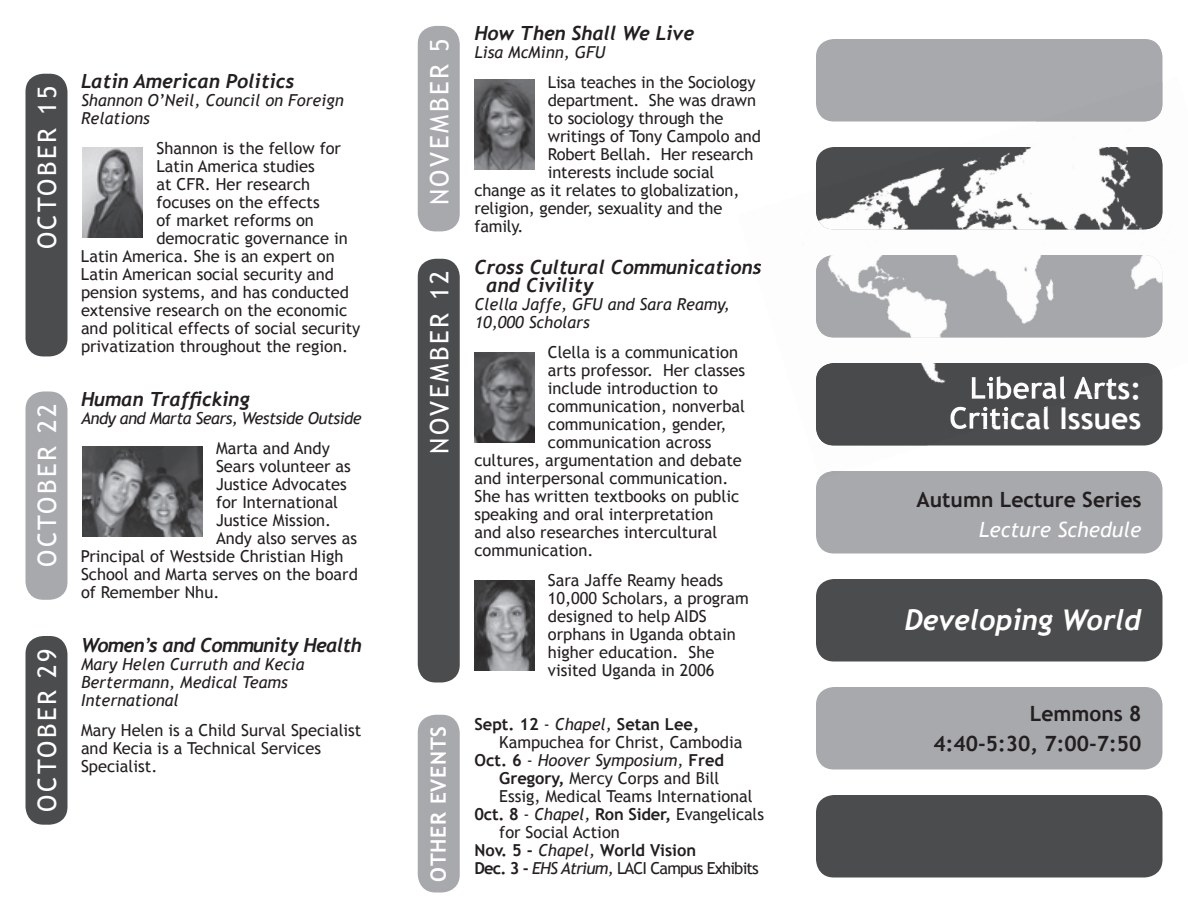
<style>
.page{position:relative;width:1188px;height:918px;background:#fff}
.page>*{position:absolute;margin:0;border:0;box-sizing:border-box;transform-origin:0 0}
.t1{font:700 30px "Trebuchet MS";color:#fff}
.t2{font:italic 700 28.5px "Trebuchet";color:#fff}
.t3{font:25.5px "Trebuchet MS";letter-spacing:.1em;color:#fff}
.t4{font:700 21px/30px "Trebuchet MS";color:#231f20;text-align:right}
.t5{font:italic 21px "Trebuchet MS";color:#fff}
.t6{font:700 21px "Trebuchet MS";letter-spacing:.035em;color:#fff}
.t7{font:italic 700 19.5px/18px "Trebuchet";color:#231f20}
.t8{font:italic 700 19.5px "Trebuchet";letter-spacing:-.03em;color:#231f20}
.t9{font:16.5px/18px "Trebuchet MS";color:#231f20}
.t10{font:italic 16.5px/18px "Trebuchet MS";color:#231f20}
.t11{font:700 16.5px "Trebuchet MS";color:#231f20}
.t12{font:16.5px "Trebuchet MS";letter-spacing:-.05em;color:#231f20}
.t13{font:italic 16.5px "Trebuchet MS";letter-spacing:-.03em;color:#231f20}
.s1{font-weight:400}
.s2{font-weight:400;font-style:italic}
.s3{font-weight:700;font-style:normal}
.s4{font-style:normal}
.s5{font-weight:700}
.s6{font-style:italic}
</style>
<div class="page">
<div style="left:816px;top:39px;width:346px;height:83px;background:#a8a9ad;border-radius:18px"></div>
<div style="left:816px;top:471px;width:346px;height:83px;background:#a8a9ad;border-radius:18px"></div>
<div style="left:816px;top:579px;width:346px;height:83px;background:#4b4c4d;border-radius:18px"></div>
<div style="left:816px;top:687px;width:346px;height:83px;background:#a8a9ad;border-radius:18px"></div>
<div style="left:816px;top:795px;width:346px;height:83px;background:#4b4c4d;border-radius:18px"></div>
<div style="left:26px;top:74px;width:42px;height:282px;background:#4b4c4d;border-radius:18px"></div>
<img style="left:83px;top:147px;width:60px;height:90px">
<div style="left:26px;top:392px;width:42px;height:208px;background:#a8a9ad;border-radius:18px"></div>
<div style="left:26px;top:636px;width:42px;height:189px;background:#4b4c4d;border-radius:18px"></div>
<div style="left:418px;top:26px;width:42px;height:205px;background:#a8a9ad;border-radius:18px"></div>
<img style="left:474px;top:80px;width:60px;height:90px">
<div style="left:418px;top:259px;width:42px;height:423px;background:#4b4c4d;border-radius:18px"></div>
<img style="left:474px;top:352px;width:60px;height:90px">
<img style="left:474px;top:580px;width:60px;height:90px">
<div style="left:418px;top:715px;width:42px;height:177px;background:#a8a9ad;border-radius:18px"></div>
<img style="left:1162px;top:272px;width:1px;height:52px">
<img style="left:1034px;top:108px;width:128px;height:14px">
<img style="left:816px;top:147px;width:299px;height:83px">
<img style="left:1115px;top:147px;width:47px;height:83px">
<img style="left:1002px;top:190px;width:142px;height:40px">
<img style="left:816px;top:255px;width:159px;height:83px">
<img style="left:975px;top:255px;width:187px;height:83px">
<div style="left:816px;top:363px;width:344px;height:83px;background:#494a4b"></div>
<img style="left:972px;top:376px;width:166px;height:23px">
<img style="left:950px;top:406px;width:102px;height:23px">
<img style="left:754px;top:263px;width:7px;height:11px">
<img style="left:82px;top:447px;width:120px;height:90px">
<h3 class="t3" style="left:32px;top:249px;width:165px;rotate:-90deg">OCTOBER 15</h3>
<h3 class="t3" style="left:32px;top:567px;width:165px;rotate:-90deg">OCTOBER 22</h3>
<h3 class="t3" style="left:32px;top:812px;width:165px;rotate:-90deg">OCTOBER 29</h3>
<p class="t7" style="left:81px;top:73px;width:215px">Latin American Politics</p>
<p class="t10" style="left:81px;top:91px;width:264px">Shannon O’Neil, Council on Foreign<br>Relations</p>
<p class="t9" style="left:156px;top:140px;width:186px">Shannon is the fellow for</p>
<p class="t9" style="left:156px;top:158px;width:160px">Latin America studies</p>
<p class="t9" style="left:156px;top:176px;width:155px">at CFR. Her research</p>
<p class="t9" style="left:156px;top:194px;width:165px">focuses on the effects</p>
<p class="t9" style="left:156px;top:212px;width:159px">of market reforms on</p>
<p class="t9" style="left:156px;top:230px;width:193px">democratic governance in</p>
<p class="t9" style="left:81px;top:248px;width:255px">Latin America. She is an expert on</p>
<p class="t9" style="left:81px;top:266px;width:255px">Latin American social security and</p>
<p class="t9" style="left:81px;top:284px;width:270px">pension systems, and has conducted</p>
<p class="t9" style="left:81px;top:302px;width:268px">extensive research on the economic</p>
<p class="t9" style="left:81px;top:320px;width:281px">and political effects of social security</p>
<p class="t9" style="left:81px;top:338px;width:269px">privatization throughout the region.</p>
<p class="t7" style="left:81px;top:391px;width:171px">Human Trafficking</p>
<p class="t13" style="left:81px;top:408px;width:282px">Andy and Marta Sears, Westside Outside</p>
<p class="t9" style="left:216px;top:440px;width:115px">Marta and Andy</p>
<p class="t9" style="left:216px;top:458px;width:136px">Sears volunteer as</p>
<p class="t9" style="left:216px;top:476px;width:132px">Justice Advocates</p>
<p class="t9" style="left:216px;top:494px;width:124px">for International</p>
<p class="t9" style="left:216px;top:512px;width:117px">Justice Mission.</p>
<p class="t9" style="left:216px;top:530px;width:143px">Andy also serves as</p>
<p class="t9" style="left:81px;top:548px;width:264px">Principal of Westside Christian High</p>
<p class="t9" style="left:81px;top:566px;width:278px">School and Marta serves on the board</p>
<p class="t9" style="left:81px;top:584px;width:140px">of Remember Nhu.</p>
<p class="t8" style="left:81px;top:634px;width:282px">Women’s and Community Health</p>
<p class="t10" style="left:81px;top:655px;width:225px">Mary Helen Curruth and Kecia<br>Bertermann, Medical Teams<br>International</p>
<p class="t9" style="left:81px;top:722px;width:282px">Mary Helen is a Child Surval Specialist and Kecia is a Technical Services<br>Specialist.</p>
<h3 class="t3" style="left:425px;top:205px;width:169px;rotate:-90deg">NOVEMBER 5</h3>
<h3 class="t3" style="left:425px;top:454px;width:185px;rotate:-90deg">NOVEMBER 12</h3>
<p class="t6" style="left:425px;top:882px;width:157px;rotate:-90deg">OTHER EVENTS</p>
<p class="t7" style="left:474px;top:24px;width:221px">How Then Shall We Live</p>
<p class="t10" style="left:474px;top:43px;width:133px">Lisa McMinn, GFU</p>
<p class="t9" style="left:548px;top:73px;width:209px">Lisa teaches in the Sociology</p>
<p class="t9" style="left:548px;top:91px;width:210px">department. She was drawn</p>
<p class="t9" style="left:548px;top:109px;width:177px">to sociology through the</p>
<p class="t9" style="left:548px;top:127px;width:215px">writings of Tony Campolo and</p>
<p class="t9" style="left:548px;top:145px;width:207px">Robert Bellah. Her research</p>
<p class="t9" style="left:548px;top:163px;width:168px">interests include social</p>
<p class="t9" style="left:474px;top:181px;width:267px">change as it relates to globalization,</p>
<p class="t9" style="left:474px;top:199px;width:249px">religion, gender, sexuality and the</p>
<p class="t9" style="left:474px;top:217px;width:51px">family.</p>
<p class="t7" style="left:486px;top:258px;width:277px;text-indent:-12px">Cross Cultural Communications and Civility</p>
<p class="t10" style="left:474px;top:295px;width:257px">Clella Jaffe, GFU and Sara Reamy,<br>10,000 Scholars</p>
<p class="t9" style="left:548px;top:343px;width:192px">Clella is a communication</p>
<p class="t9" style="left:548px;top:361px;width:199px">arts professor. Her classes</p>
<p class="t9" style="left:548px;top:379px;width:172px">include introduction to</p>
<p class="t9" style="left:548px;top:397px;width:199px">communication, nonverbal</p>
<p class="t9" style="left:548px;top:415px;width:180px">communication, gender,</p>
<p class="t9" style="left:548px;top:433px;width:165px">communication across</p>
<p class="t9" style="left:474px;top:451px;width:269px">cultures, argumentation and debate</p>
<p class="t9" style="left:474px;top:469px;width:256px">and interpersonal communication.</p>
<p class="t9" style="left:474px;top:487px;width:266px">She has written textbooks on public</p>
<p class="t9" style="left:474px;top:505px;width:240px">speaking and oral interpretation</p>
<p class="t9" style="left:474px;top:523px;width:245px">and also researches intercultural</p>
<p class="t9" style="left:474px;top:541px;width:121px">communication.</p>
<p class="t9" style="left:548px;top:571px;width:203px">Sara Jaffe Reamy heads<br>10,000 Scholars, a program designed to help AIDS orphans in Uganda obtain higher education. She visited Uganda in 2006</p>
<p class="t11" style="left:474px;top:714px;width:226px">Sept. 12 <span class="s1">-</span> <span class="s2">Chapel,</span> Setan Lee,</p>
<p class="t9" style="left:499px;top:733px;width:245px">Kampuchea for Christ, Cambodia</p>
<p class="t10" style="left:474px;top:751px;width:251px"><span class="s3">Oct. 6</span> <span class="s4">-</span> Hoover Symposium, <span class="s3">Fred</span></p>
<p class="t9" style="left:499px;top:769px;width:222px"><span class="s5">Gregory,</span> Mercy Corps and Bill</p>
<p class="t9" style="left:499px;top:787px;width:255px">Essig, Medical Teams International</p>
<p class="t11" style="left:474px;top:804px;width:291px">0ct. 8 <span class="s1">-</span> <span class="s2">Chapel,</span> Ron Sider, <span class="s1">Evangelicals</span></p>
<p class="t9" style="left:499px;top:823px;width:122px">for Social Action</p>
<p class="t11" style="left:474px;top:840px;width:223px">Nov. 5 - <span class="s2">Chapel,</span> World Vision</p>
<p class="t12" style="left:474px;top:858px;width:286px"><span class="s5">Dec. 3 -</span> <span class="s6">EHS Atrium,</span> LACI Campus Exhibits</p>
<h1 class="t1" style="left:949px;top:399px;width:194px">Critical Issues</h1>
<p class="t4" style="left:917px;top:484px;width:226px">Autumn Lecture Series</p>
<p class="t5" style="left:979px;top:517px;width:164px">Lecture Schedule</p>
<h2 class="t2" style="left:905px;top:603px;width:238px">Developing World</h2>
<p class="t4" style="left:934px;top:699px;width:209px">Lemmons 8<br>4:40-5:30, 7:00-7:50</p>
</div>
